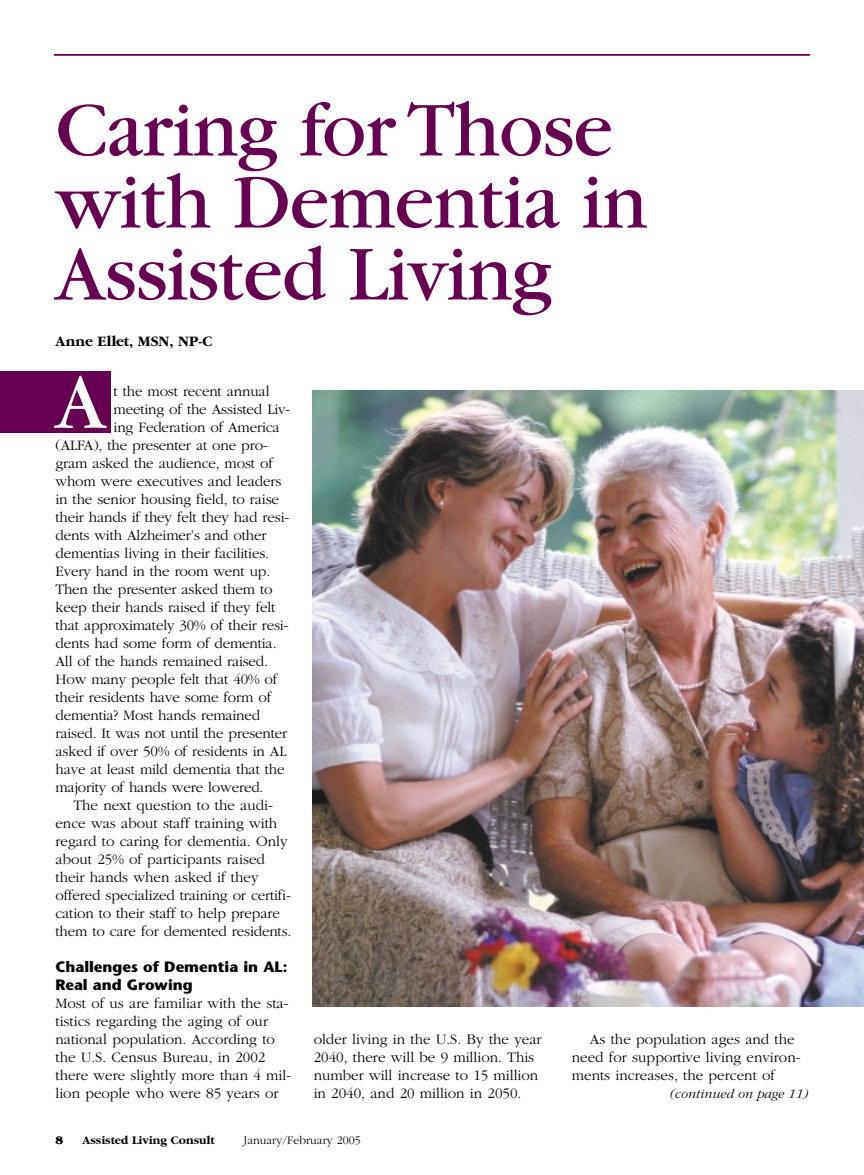
<style>
.page{position:relative;width:864px;height:1175px;background:#fff}
.page>*{position:absolute;margin:0;border:0;box-sizing:border-box;transform-origin:0 0}
.t1{font:81.9px "Garamond";color:#fff}
.t2{font:81px/72px "Garamond";letter-spacing:-.01em;color:#670051}
.t3{font:300 15px/18px "Garamond";letter-spacing:-.01em;color:#000}
.t4{font:700 15px/18px "Stone Sans";color:#000}
.t5{font:700 15px "Garamond";color:#000}
.t6{font:italic 300 13.5px "Garamond";color:#000}
.t7{font:700 12px "Garamond";color:#000}
.t8{font:300 12px "Garamond";color:#000}
.t9{font:900 12px "Garamond";color:#000}
</style>
<div class="page">
<div style="left:0;top:371px;width:110px;height:62px;background:#670051"></div>
<img style="left:313px;top:390px;width:551px;height:616px">
<hr style="left:54px;top:54px;width:756px;height:2px;background:#670051">
<h2 class="t2" style="left:56px;top:101px;width:594px">Caring for Those with Dementia in<br>Assisted Living</h2>
<p class="t5" style="left:56px;top:335px;width:158px">Anne Ellet, MSN, NP-C</p>
<h1 class="t1" style="left:56px;top:373px;width:52px">A</h1>
<p class="t3" style="left:114px;top:383px;width:157px">t the most recent annual</p>
<p class="t3" style="left:114px;top:401px;width:178px">meeting of the Assisted Liv-</p>
<p class="t3" style="left:114px;top:419px;width:168px">ing Federation of America</p>
<p class="t3" style="left:56px;top:437px;width:214px">(ALFA), the presenter at one pro-</p>
<p class="t3" style="left:56px;top:455px;width:219px">gram asked the audience, most of</p>
<p class="t3" style="left:56px;top:473px;width:227px">whom were executives and leaders</p>
<p class="t3" style="left:56px;top:491px;width:225px">in the senior housing field, to raise</p>
<p class="t3" style="left:56px;top:509px;width:235px">their hands if they felt they had resi-</p>
<p class="t3" style="left:56px;top:527px;width:213px">dents with Alzheimer’s and other</p>
<p class="t3" style="left:56px;top:545px;width:215px">dementias living in their facilities.</p>
<p class="t3" style="left:56px;top:563px;width:216px">Every hand in the room went up.</p>
<p class="t3" style="left:56px;top:581px;width:218px">Then the presenter asked them to</p>
<p class="t3" style="left:56px;top:599px;width:221px">keep their hands raised if they felt</p>
<p class="t3" style="left:56px;top:617px;width:235px">that approximately 30% of their resi-</p>
<p class="t3" style="left:56px;top:635px;width:223px">dents had some form of dementia.</p>
<p class="t3" style="left:56px;top:653px;width:214px">All of the hands remained raised.</p>
<p class="t3" style="left:56px;top:671px;width:223px">How many people felt that 40% of</p>
<p class="t3" style="left:56px;top:689px;width:217px">their residents have some form of</p>
<p class="t3" style="left:56px;top:707px;width:206px">dementia? Most hands remained</p>
<p class="t3" style="left:56px;top:725px;width:233px">raised. It was not until the presenter</p>
<p class="t3" style="left:56px;top:743px;width:233px">asked if over 50% of residents in AL</p>
<p class="t3" style="left:56px;top:761px;width:231px">have at least mild dementia that the</p>
<p class="t3" style="left:56px;top:779px;width:210px">majority of hands were lowered.</p>
<p class="t3" style="left:74px;top:797px;width:201px">The next question to the audi-</p>
<p class="t3" style="left:56px;top:815px;width:223px">ence was about staff training with</p>
<p class="t3" style="left:56px;top:833px;width:234px">regard to caring for dementia. Only</p>
<p class="t3" style="left:56px;top:851px;width:211px">about 25% of participants raised</p>
<p class="t3" style="left:56px;top:869px;width:205px">their hands when asked if they</p>
<p class="t3" style="left:56px;top:887px;width:237px">offered specialized training or certifi-</p>
<p class="t3" style="left:56px;top:905px;width:226px">cation to their staff to help prepare</p>
<p class="t3" style="left:56px;top:923px;width:237px">them to care for demented residents.</p>
<p class="t4" style="left:56px;top:959px;width:234px">Challenges of Dementia in AL:<br>Real and Growing</p>
<p class="t3" style="left:56px;top:995px;width:237px">Most of us are familiar with the sta&shy;tistics regarding the aging of our national population. According to the U.S. Census Bureau, in 2002 there were slightly more than 4 mil&shy;lion people who were 85 years or</p>
<p class="t3" style="left:314px;top:1031px;width:229px">older living in the U.S. By the year 2040, there will be 9 million. This number will increase to 15 million in 2040, and 20 million in 2050.</p>
<p class="t3" style="left:572px;top:1031px;width:230px;text-indent:18px">As the population ages and the need for supportive living environ&shy;ments increases, the percent of</p>
<p class="t6" style="left:669px;top:1089px;width:140px">(continued on page 11)</p>
<p class="t9" style="left:56px;top:1135px;width:9px">8</p>
<p class="t7" style="left:82px;top:1135px;width:133px">Assisted Living Consult</p>
<p class="t8" style="left:243px;top:1135px;width:119px">January/February 2005</p>
</div>
